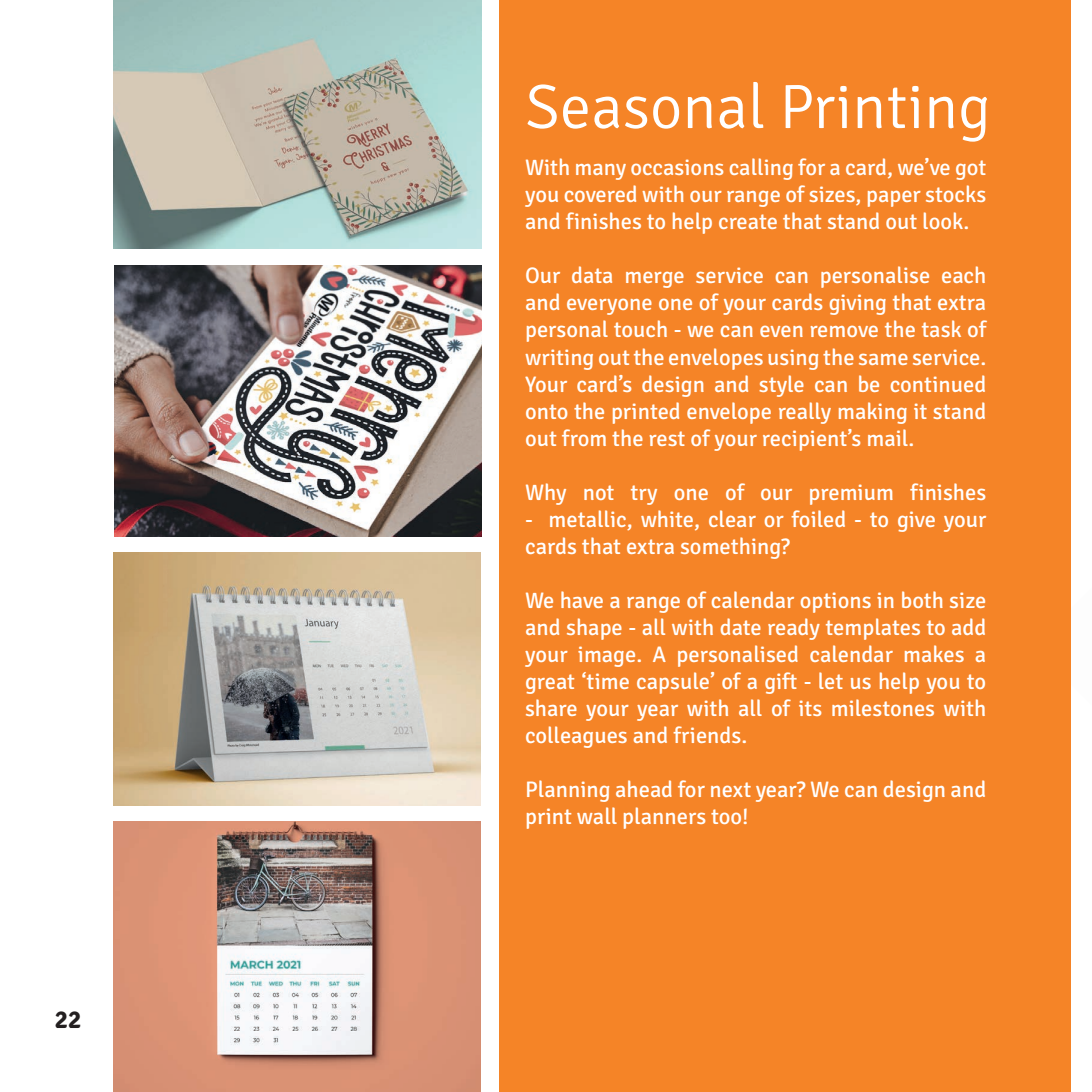
<style>
.page{position:relative;width:1092px;height:1092px;background:#fff}
.page>*{position:absolute;margin:0;border:0;box-sizing:border-box;transform-origin:0 0}
.t1{font:300 62.5px "Signika";color:#fff}
.t2{font:700 25px "Signika";color:#231f20}
.t3{font:22.5px/27px "Signika";color:#fff;text-align:justify}
</style>
<div class="page">
<img style="left:1070px;top:587px;width:1px;height:118px">
<img style="left:114px;top:266px;width:367px;height:270px">
<img style="left:113px;top:552px;width:367px;height:253px">
<img style="left:113px;top:0;width:368px;height:249px">
<img style="left:113px;top:822px;width:367px;height:269px">
<div style="left:499px;top:0;width:571px;height:1091px;background:#f58427"></div>
<p class="t2" style="left:55px;top:1004px;width:28px">22</p>
<h1 class="t1" style="left:525px;top:73px;width:467px">Seasonal Printing</h1>
<p class="t3" style="left:525px;top:155px;width:462px">With many occasions calling for a card, we’ve got you covered with our range of sizes, paper stocks and finishes to help create that stand out look.</p>
<p class="t3" style="left:525px;top:263px;width:463px">Our data merge service can personalise each and everyone one of your cards giving that extra personal touch - we can even remove the task of writing out the envelopes using the same service.<br>Your card’s design and style can be continued onto the printed envelope really making it stand out from the rest of your recipient’s mail.</p>
<p class="t3" style="left:525px;top:479px;width:462px">Why not try one of our premium finishes</p>
<p class="t3" style="left:525px;top:506px;width:463px">- metallic, white, clear or foiled - to give your cards that extra something?</p>
<p class="t3" style="left:525px;top:587px;width:462px">We have a range of calendar options in both size and shape - all with date ready templates to add your image. A personalised calendar makes a great ‘time capsule’ of a gift - let us help you to share your year with all of its milestones with colleagues and friends.</p>
<p class="t3" style="left:525px;top:776px;width:462px">Planning ahead for next year? We can design and print wall planners too!</p>
</div>
